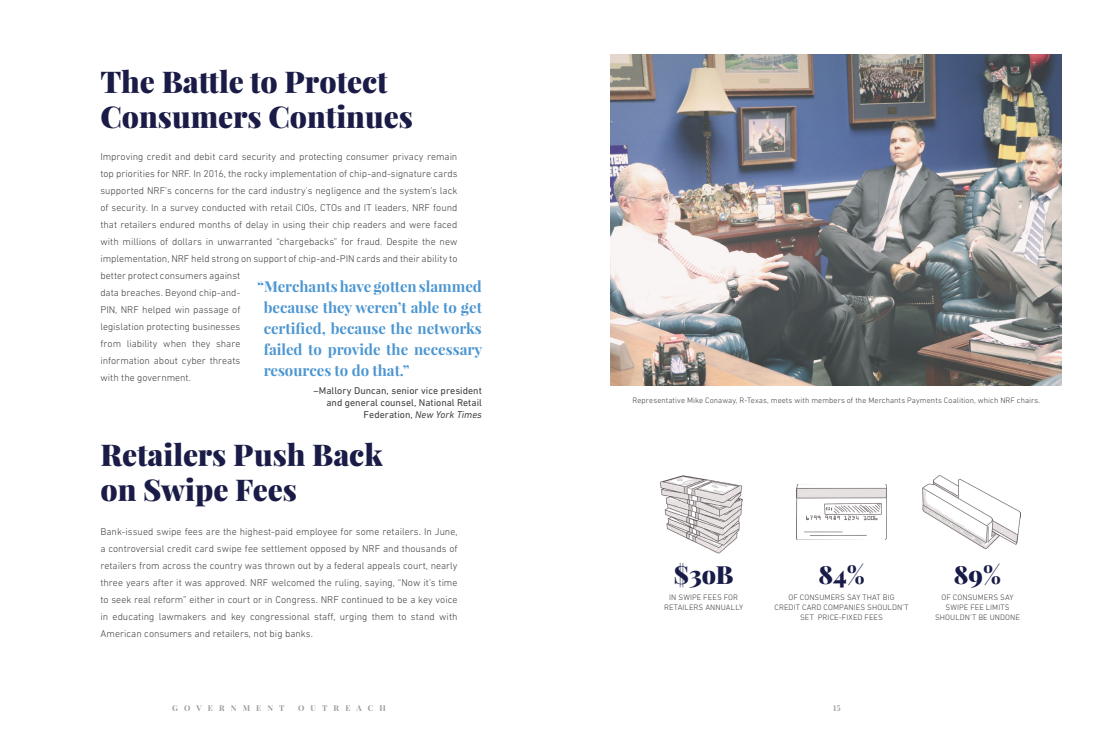
<style>
.page{position:relative;width:1116px;height:756px;background:#fff}
.page>*{position:absolute;margin:0;border:0;box-sizing:border-box;transform-origin:0 0}
.t1{font:900 30px/35px "Playfair Display";color:#1a1c47}
.t2{font:900 25px "Playfair Display";color:#181b47}
.t3{font:700 15px/21px "Playfair Display";color:#4c96d1;text-align:justify}
.t4{font:300 10px/17px "DIN Next LT Pro";color:#414042;text-align:justify}
.t5{font:10px/12px "DIN Next LT Pro";color:#414042;text-align:right}
.t6{font:300 8px/10px "DIN Next LT Pro";letter-spacing:.01em;color:#414042;text-align:center}
.t7{font:700 8px "Playfair Display";letter-spacing:.76em;color:#9b9c9c}
.s1{font-style:italic}
</style>
<div class="page">
<img style="left:611px;top:54px;width:451px;height:332px">
<img style="left:922px;top:475px;width:98px;height:73px">
<img style="left:797px;top:484px;width:89px;height:56px">
<img style="left:661px;top:475px;width:82px;height:79px">
<h1 class="t1" style="left:100px;top:64px;width:314px">The Battle to Protect<br>Consumers Continues</h1>
<p class="t4" style="left:100px;top:148px;width:359px;text-align:left">Improving credit and debit card security and protecting consumer privacy remain top priorities for NRF. In 2016, the rocky implementation of chip-and-signature cards supported NRF’s concerns for the card industry’s negligence and the system’s lack of security. In a survey conducted with retail CIOs, CTOs and IT leaders, NRF found that retailers endured months of delay in using their chip readers and were faced with millions of dollars in unwarranted “chargebacks” for fraud. Despite the new implementation, NRF held strong on support of chip-and-PIN cards and their ability to better protect consumers against<br>data breaches. Beyond chip-and-<br>PIN, NRF helped win passage of<br>legislation protecting businesses<br>from liability when they share<br>information about cyber threats<br>with the government.</p>
<h3 class="t3" style="left:264px;top:276px;width:220px;text-indent:-6px">“Merchants have gotten slammed because they weren’t able to get certified, because the networks failed to provide the necessary resources to do that.”</h3>
<p class="t5" style="left:314px;top:385px;width:170px">–Mallory Duncan, senior vice president and general counsel, National Retail<br>Federation, <span class="s1">New York Times</span></p>
<h1 class="t1" style="left:100px;top:437px;width:284px">Retailers Push Back on Swipe Fees</h1>
<p class="t4" style="left:100px;top:523px;width:359px">Bank-issued swipe fees are the highest-paid employee for some retailers. In June, a controversial credit card swipe fee settlement opposed by NRF and thousands of retailers from across the country was thrown out by a federal appeals court, nearly three years after it was approved. NRF welcomed the ruling, saying, “Now it’s time to seek real reform” either in court or in Congress. NRF continued to be a key voice in educating lawmakers and key congressional staff, urging them to stand with American consumers and retailers, not big banks.</p>
<p class="t6" style="left:633px;top:396px;width:409px">Representative Mike Conaway, R-Texas, meets with members of the Merchants Payments Coalition, which NRF chairs.</p>
<h2 class="t2" style="left:674px;top:559px;width:61px">$3oB</h2>
<h2 class="t2" style="left:954px;top:559px;width:49px">89%</h2>
<p class="t6" style="left:664px;top:592px;width:81px">IN SWIPE FEES FOR<br>RETAILERS ANNUALLY</p>
<p class="t6" style="left:935px;top:592px;width:86px">OF CONSUMERS SAY<br>SWIPE FEE LIMITS<br>SHOULDN’T BE UNDONE</p>
<h2 class="t2" style="left:818px;top:559px;width:48px">84%</h2>
<p class="t6" style="left:775px;top:592px;width:136px">OF CONSUMERS SAY THAT BIG<br>CREDIT CARD COMPANIES SHOULDN’T<br>SET PRICE-FIXED FEES</p>
<p class="t7" style="left:172px;top:703px;width:114px">GOVERNMENT</p>
<p class="t7" style="left:298px;top:703px;width:89px">OUTREACH</p>
<p class="t7" style="left:833px;top:703px;width:9px">15</p>
</div>
